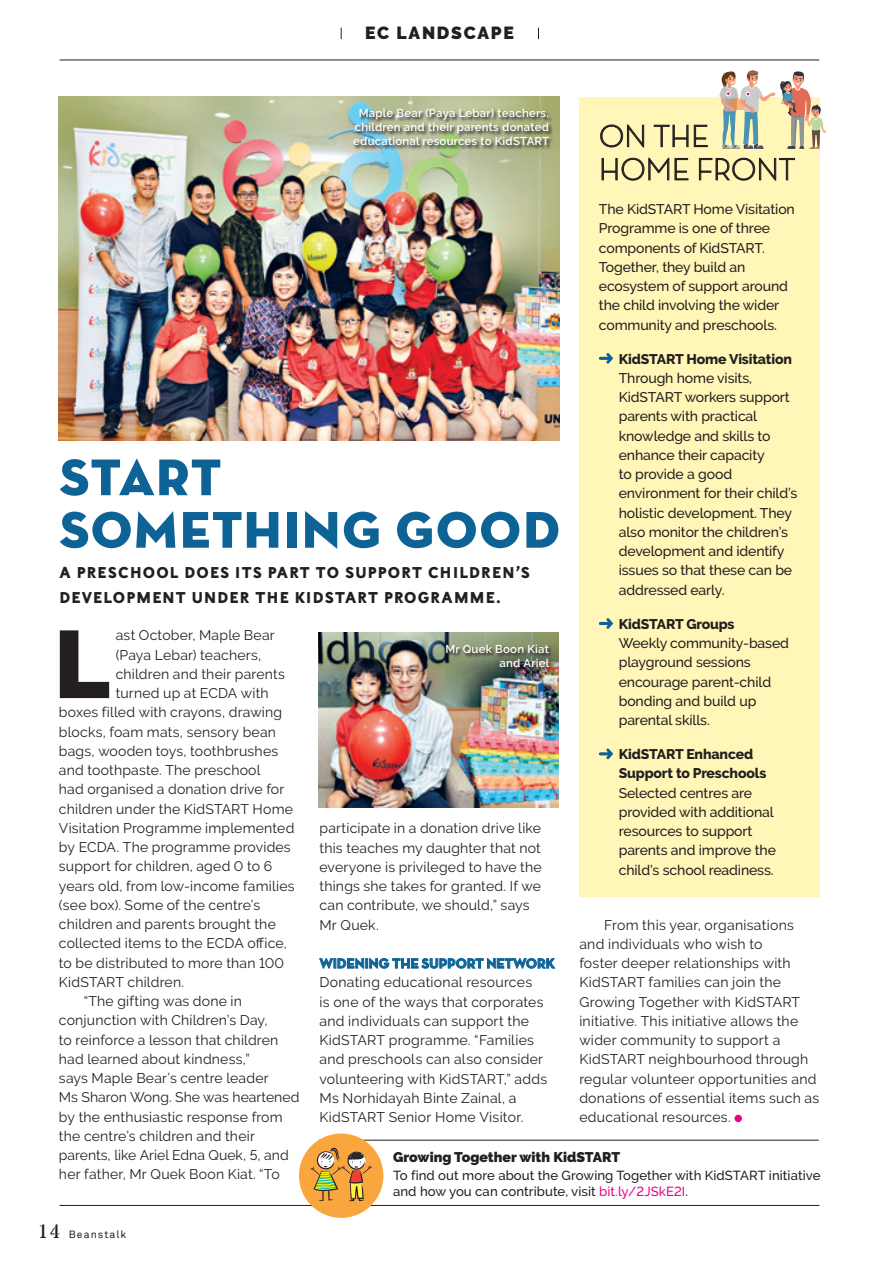
<style>
.page{position:relative;width:879px;height:1265px;background:#fff}
.page>*{position:absolute;margin:0;border:0;box-sizing:border-box;transform-origin:0 0}
.t1{font:900 95.38px "Raleway";color:#231f20}
.t2{font:52.5px/52.5px "Neutra Disp Titling";letter-spacing:.035em;color:#0e6396}
.t3{font:300 31.5px/33.2px "Neutra Text TF";letter-spacing:-.01em;color:#231f20}
.t4{font:900 17.5px "Raleway";letter-spacing:.1em;color:#231f20}
.t5{font:900 15.75px/24.5px "Selfica";letter-spacing:.08em;color:#231f20}
.t6{font:14px/19.2px "Raleway";letter-spacing:.015em;color:#231f20}
.t7{font:500 14px/19.2px "Raleway";letter-spacing:-.01em;color:#231f20}
.t8{font:800 14px/19.2px "Raleway";letter-spacing:-.01em;color:#231f20}
.t9{font:900 14px "Raleway";color:#231f20}
.t10{font:14px "Neutra Text TF Bold Alt";color:#0e6396}
.t11{font:500 13.12px/15.8px "Raleway";letter-spacing:.005em;color:#231f20}
.t12{font:600 11.38px/14px "Raleway";letter-spacing:.02em;color:#fff;text-align:center}
.t13{font:10.5px "Akkurat Pro";letter-spacing:.1em;color:#231f20}
.s1{color:#ed0286}
.s2{font-family:"Stardos Stencil";font-size:19.25px}
</style>
<div class="page">
<div style="left:579px;top:97px;width:240px;height:799px;background:#fff6b7"></div>
<hr style="left:60px;top:60px;width:759px;height:1px;background:#231f20">
<hr style="left:60px;top:1205px;width:759px;height:1px;background:#231f20">
<hr style="left:318px;top:1140px;width:500px;height:1px;background:#231f20">
<div style="left:299px;top:1134px;width:84px;height:84px;background:#faa63f;border-radius:50%"></div>
<svg style="left:600px;top:124px;width:44px;height:24px"></svg>
<svg style="left:653px;top:125px;width:54px;height:22px"></svg>
<svg style="left:601px;top:158px;width:87px;height:23px"></svg>
<svg style="left:699px;top:157px;width:95px;height:24px"></svg>
<svg style="left:598px;top:353px;width:15px;height:11px"></svg>
<svg style="left:598px;top:618px;width:15px;height:11px"></svg>
<svg style="left:598px;top:749px;width:15px;height:10px"></svg>
<img style="left:59px;top:97px;width:500px;height:343px">
<svg style="left:319px;top:958px;width:236px;height:11px"></svg>
<img style="left:318px;top:632px;width:240px;height:176px">
<div style="left:734px;top:1115px;width:7px;height:7px;background:#ed0286;border-radius:50%"></div>
<svg style="left:352px;top:108px;width:201px;height:41px;background:#929e82"></svg>
<svg style="left:445px;top:644px;width:108px;height:27px;background:#69725b"></svg>
<svg style="left:310px;top:1148px;width:62px;height:53px"></svg>
<svg style="left:719px;top:70px;width:107px;height:79px"></svg>
<p class="t4" style="left:365px;top:23px;width:150px">EC LANDSCAPE</p>
<p class="t12" style="left:353px;top:106px;width:197px">Maple Bear (Paya Lebar) teachers, children and their parents donated educational resources to KidSTART</p>
<h3 class="t3" style="left:598px;top:119px;width:198px">ON THE<br>HOME FRONT</h3>
<p class="t7" style="left:598px;top:199px;width:197px">The KidSTART Home Visitation<br>Programme is one of three components of KidSTART.<br>Together, they build an ecosystem of support around the child involving the wider community and preschools.</p>
<p class="t8" style="left:618px;top:349px;width:175px">KidSTART Home Visitation</p>
<p class="t7" style="left:618px;top:368px;width:180px">Through home visits,<br>KidSTART workers support parents with practical knowledge and skills to enhance their capacity<br>to provide a good environment for their child’s holistic development. They also monitor the children’s development and identify issues so that these can be addressed early.</p>
<p class="t8" style="left:618px;top:614px;width:117px">KidSTART Groups</p>
<p class="t7" style="left:618px;top:633px;width:172px">Weekly community-based playground sessions encourage parent-child bonding and build up parental skills.</p>
<p class="t8" style="left:618px;top:745px;width:149px">KidSTART Enhanced<br>Support to Preschools</p>
<p class="t7" style="left:618px;top:783px;width:159px">Selected centres are provided with additional resources to support parents and improve the child’s school readiness.</p>
<h2 class="t2" style="left:60px;top:451px;width:501px">START<br>SOMETHING GOOD</h2>
<p class="t5" style="left:60px;top:559px;width:471px">A PRESCHOOL DOES ITS PART TO SUPPORT CHILDREN’S<br>DEVELOPMENT UNDER THE KIDSTART PROGRAMME.</p>
<p class="t6" style="left:116px;top:626px;width:160px">ast October, Maple Bear</p>
<p class="t6" style="left:116px;top:645px;width:147px">(Paya Lebar) teachers,</p>
<p class="t6" style="left:116px;top:664px;width:171px">children and their parents</p>
<p class="t6" style="left:116px;top:683px;width:154px">turned up at ECDA with</p>
<p class="t6" style="left:59px;top:703px;width:224px">boxes filled with crayons, drawing</p>
<p class="t6" style="left:59px;top:722px;width:218px">blocks, foam mats, sensory bean</p>
<p class="t6" style="left:59px;top:741px;width:221px">bags, wooden toys, toothbrushes</p>
<p class="t6" style="left:59px;top:760px;width:203px">and toothpaste. The preschool</p>
<p class="t6" style="left:59px;top:780px;width:227px">had organised a donation drive for</p>
<p class="t6" style="left:59px;top:799px;width:235px">children under the KidSTART Home</p>
<p class="t6" style="left:59px;top:818px;width:237px">Visitation Programme implemented</p>
<p class="t6" style="left:59px;top:837px;width:233px">by ECDA. The programme provides</p>
<p class="t6" style="left:59px;top:857px;width:214px">support for children, aged 0 to 6</p>
<p class="t6" style="left:59px;top:876px;width:237px">years old, from low-income families</p>
<p class="t6" style="left:59px;top:895px;width:203px">(see box). Some of the centre’s</p>
<p class="t6" style="left:59px;top:914px;width:218px">children and parents brought the</p>
<p class="t6" style="left:59px;top:934px;width:229px">collected items to the ECDA office,</p>
<p class="t6" style="left:59px;top:953px;width:226px">to be distributed to more than 100</p>
<p class="t6" style="left:59px;top:972px;width:127px">KidSTART children.</p>
<p class="t6" style="left:84px;top:991px;width:160px">“The gifting was done in</p>
<p class="t6" style="left:59px;top:1011px;width:210px">conjunction with Children’s Day,</p>
<p class="t6" style="left:59px;top:1030px;width:221px">to reinforce a lesson that children</p>
<p class="t6" style="left:59px;top:1049px;width:192px">had learned about kindness,”</p>
<p class="t6" style="left:59px;top:1068px;width:211px">says Maple Bear’s centre leader</p>
<p class="t6" style="left:59px;top:1088px;width:242px">Ms Sharon Wong. She was heartened</p>
<p class="t6" style="left:59px;top:1107px;width:225px">by the enthusiastic response from</p>
<p class="t6" style="left:59px;top:1126px;width:197px">the centre’s children and their</p>
<p class="t6" style="left:59px;top:1145px;width:231px">parents, like Ariel Edna Quek, 5, and</p>
<p class="t6" style="left:59px;top:1165px;width:222px">her father, Mr Quek Boon Kiat. “To</p>
<h1 class="t1" style="left:54px;top:609px;width:57px">L</h1>
<p class="t12" style="left:445px;top:642px;width:105px;text-align:right">Mr Quek Boon Kiat and Ariel</p>
<p class="t6" style="left:319px;top:819px;width:224px">participate in a donation drive like this teaches my daughter that not everyone is privileged to have the things she takes for granted. If we can contribute, we should,” says<br>Mr Quek.</p>
<p class="t10" style="left:319px;top:955px;width:237px">WIDENING THE SUPPORT NETWORK</p>
<p class="t6" style="left:319px;top:973px;width:229px">Donating educational resources<br>is one of the ways that corporates and individuals can support the<br>KidSTART programme. “Families and preschools can also consider volunteering with KidSTART,” adds<br>Ms Norhidayah Binte Zainal, a<br>KidSTART Senior Home Visitor.</p>
<p class="t6" style="left:579px;top:915px;width:241px;text-indent:25px">From this year, organisations and individuals who wish to<br>foster deeper relationships with<br>KidSTART families can join the<br>Growing Together with KidSTART initiative. This initiative allows the wider community to support a<br>KidSTART neighbourhood through regular volunteer opportunities and donations of essential items such as educational resources.</p>
<p class="t9" style="left:393px;top:1148px;width:228px">Growing Together with KidSTART</p>
<p class="t11" style="left:393px;top:1167px;width:428px">To find out more about the Growing Together with KidSTART initiative and how you can contribute, visit <span class="s1">bit.ly/2JSkE2I</span>.</p>
<p class="t13" style="left:38px;top:1228px;width:89px"><span class="s2">14</span> Beanstalk</p>
</div>
